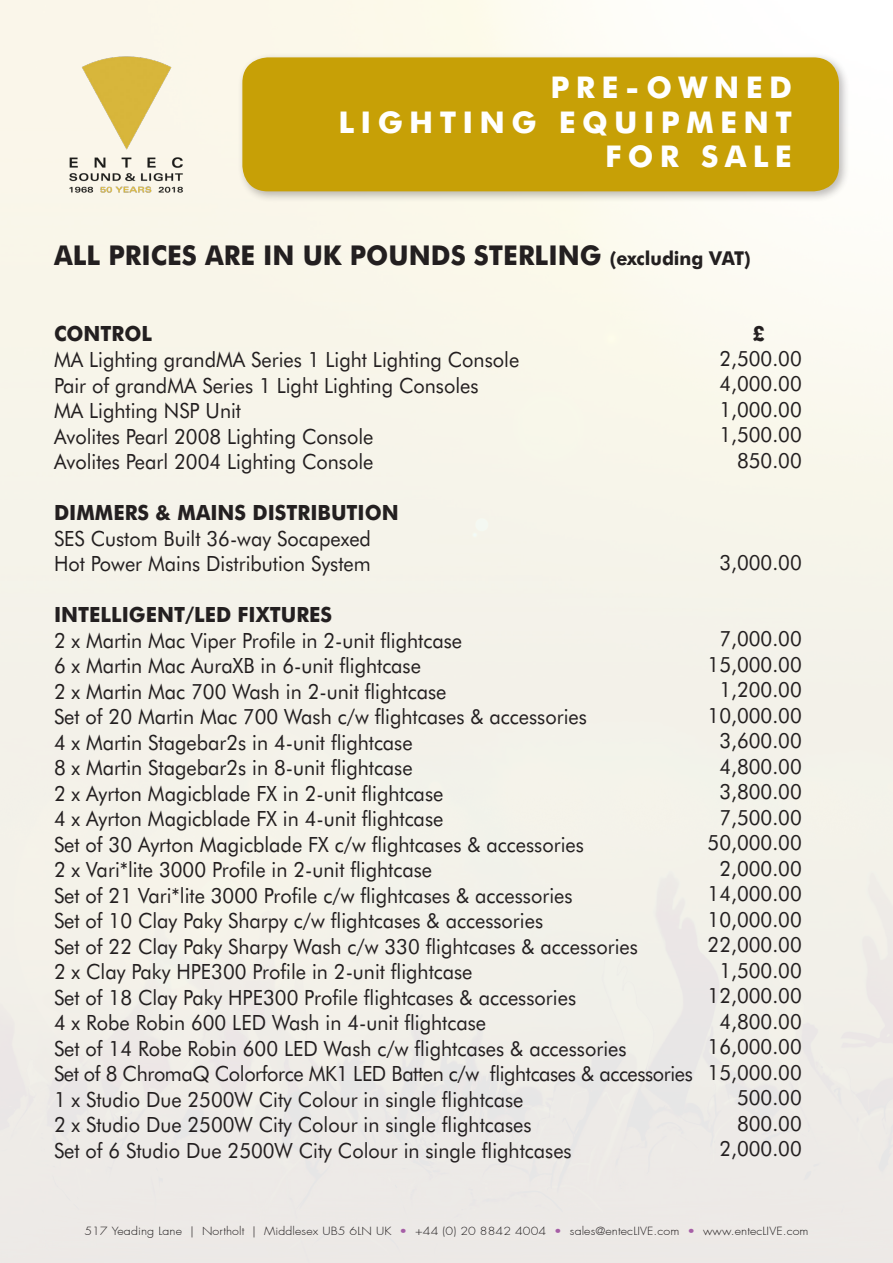
<style>
.page{position:relative;width:893px;height:1263px;background:#fff}
.page>*{position:absolute;margin:0;border:0;box-sizing:border-box;transform-origin:0 0}
.t1{font:700 30px "Futura BT";letter-spacing:.21em;color:#fff}
.t2{font:700 27.3px "Futura BT";color:#231f20;scale:.95 1}
.t3{font:21px "Futura BT";color:#231f20;scale:.95 1}
.t4{font:21px "Futura BT";letter-spacing:-.02em;color:#231f20;scale:.95 1}
.t5{font:700 21px "Futura BT";color:#231f20;scale:.95 1}
.t6{font:300 11.1px "Futura";letter-spacing:.01em;color:#231f20;scale:1.12 1}
.s1{font-size:19.2px}
.s2{color:#a65ea6}
</style>
<div class="page">
<img style="left:54px;top:54px;width:145px;height:143px">
<div style="left:237px;top:52px;width:613px;height:151px;background:#231f20;opacity:.3"></div>
<div style="left:242px;top:57px;width:597px;height:134px;background:#c7a006;border-radius:26px"></div>
<p class="t1" style="left:551px;top:70px;width:243px">PRE-OWNED</p>
<p class="t1" style="left:338px;top:104px;width:455px">LIGHTING EQUIPMENT</p>
<p class="t1" style="left:605px;top:139px;width:188px">FOR SALE</p>
<p class="t2" style="left:54px;top:239px;width:735px">ALL PRICES ARE IN UK POUNDS STERLING <span class="s1">(excluding VAT)</span></p>
<p class="t5" style="left:54px;top:321px;width:105px">CONTROL</p>
<p class="t5" style="left:752px;top:321px;width:15px">£</p>
<p class="t3" style="left:54px;top:347px;width:491px">MA Lighting grandMA Series 1 Light Lighting Console</p>
<p class="t3" style="left:54px;top:372px;width:448px">Pair of grandMA Series 1 Light Lighting Consoles</p>
<p class="t3" style="left:54px;top:398px;width:198px">MA Lighting NSP Unit</p>
<p class="t3" style="left:54px;top:423px;width:338px">Avolites Pearl 2008 Lighting Console</p>
<p class="t3" style="left:54px;top:449px;width:338px">Avolites Pearl 2004 Lighting Console</p>
<p class="t5" style="left:54px;top:500px;width:364px">DIMMERS &amp; MAINS DISTRIBUTION</p>
<p class="t3" style="left:54px;top:525px;width:335px">SES Custom Built 36-way Socapexed</p>
<p class="t3" style="left:54px;top:551px;width:335px">Hot Power Mains Distribution System</p>
<p class="t5" style="left:54px;top:602px;width:294px">INTELLIGENT/LED FIXTURES</p>
<p class="t3" style="left:54px;top:627px;width:431px">2 x Martin Mac Viper Profile in 2-unit flightcase</p>
<p class="t3" style="left:54px;top:653px;width:388px">6 x Martin Mac AuraXB in 6-unit flightcase</p>
<p class="t3" style="left:54px;top:678px;width:415px">2 x Martin Mac 700 Wash in 2-unit flightcase</p>
<p class="t3" style="left:54px;top:704px;width:562px">Set of 20 Martin Mac 700 Wash c/w flightcases &amp; accessories</p>
<p class="t3" style="left:54px;top:729px;width:379px">4 x Martin Stagebar2s in 4-unit flightcase</p>
<p class="t3" style="left:54px;top:755px;width:379px">8 x Martin Stagebar2s in 8-unit flightcase</p>
<p class="t3" style="left:54px;top:780px;width:411px">2 x Ayrton Magicblade FX in 2-unit flightcase</p>
<p class="t3" style="left:54px;top:806px;width:411px">4 x Ayrton Magicblade FX in 4-unit flightcase</p>
<p class="t3" style="left:54px;top:831px;width:559px">Set of 30 Ayrton Magicblade FX c/w flightcases &amp; accessories</p>
<p class="t3" style="left:54px;top:857px;width:399px">2 x Vari*lite 3000 Profile in 2-unit flightcase</p>
<p class="t3" style="left:54px;top:882px;width:547px">Set of 21 Vari*lite 3000 Profile c/w flightcases &amp; accessories</p>
<p class="t3" style="left:54px;top:908px;width:516px">Set of 10 Clay Paky Sharpy c/w flightcases &amp; accessories</p>
<p class="t3" style="left:54px;top:933px;width:616px">Set of 22 Clay Paky Sharpy Wash c/w 330 flightcases &amp; accessories</p>
<p class="t3" style="left:54px;top:959px;width:442px">2 x Clay Paky HPE300 Profile in 2-unit flightcase</p>
<p class="t3" style="left:54px;top:984px;width:551px">Set of 18 Clay Paky HPE300 Profile flightcases &amp; accessories</p>
<p class="t3" style="left:54px;top:1010px;width:456px">4 x Robe Robin 600 LED Wash in 4-unit flightcase</p>
<p class="t3" style="left:54px;top:1035px;width:604px">Set of 14 Robe Robin 600 LED Wash c/w flightcases &amp; accessories</p>
<p class="t4" style="left:54px;top:1061px;width:674px">Set of 8 ChromaQ Colorforce MK1 LED Batten c/w flightcases &amp; accessories</p>
<p class="t3" style="left:54px;top:1086px;width:496px">1 x Studio Due 2500W City Colour in single flightcase</p>
<p class="t3" style="left:54px;top:1112px;width:504px">2 x Studio Due 2500W City Colour in single flightcases</p>
<p class="t3" style="left:54px;top:1137px;width:546px">Set of 6 Studio Due 2500W City Colour in single flightcases</p>
<p class="t3" style="left:719px;top:346px;width:88px">2,500.00</p>
<p class="t3" style="left:719px;top:371px;width:88px">4,000.00</p>
<p class="t3" style="left:719px;top:397px;width:88px">1,000.00</p>
<p class="t3" style="left:719px;top:422px;width:88px">1,500.00</p>
<p class="t3" style="left:737px;top:448px;width:70px">850.00</p>
<p class="t3" style="left:719px;top:550px;width:88px">3,000.00</p>
<p class="t3" style="left:719px;top:626px;width:88px">7,000.00</p>
<p class="t3" style="left:708px;top:652px;width:101px">15,000.00</p>
<p class="t3" style="left:719px;top:677px;width:88px">1,200.00</p>
<p class="t3" style="left:708px;top:703px;width:101px">10,000.00</p>
<p class="t3" style="left:719px;top:728px;width:88px">3,600.00</p>
<p class="t3" style="left:719px;top:754px;width:88px">4,800.00</p>
<p class="t3" style="left:719px;top:779px;width:88px">3,800.00</p>
<p class="t3" style="left:719px;top:805px;width:88px">7,500.00</p>
<p class="t3" style="left:708px;top:830px;width:101px">50,000.00</p>
<p class="t3" style="left:719px;top:856px;width:88px">2,000.00</p>
<p class="t3" style="left:708px;top:881px;width:101px">14,000.00</p>
<p class="t3" style="left:708px;top:907px;width:101px">10,000.00</p>
<p class="t3" style="left:708px;top:932px;width:101px">22,000.00</p>
<p class="t3" style="left:719px;top:958px;width:88px">1,500.00</p>
<p class="t3" style="left:708px;top:983px;width:101px">12,000.00</p>
<p class="t3" style="left:719px;top:1009px;width:88px">4,800.00</p>
<p class="t3" style="left:708px;top:1034px;width:101px">16,000.00</p>
<p class="t3" style="left:708px;top:1060px;width:101px">15,000.00</p>
<p class="t3" style="left:737px;top:1085px;width:70px">500.00</p>
<p class="t3" style="left:737px;top:1111px;width:70px">800.00</p>
<p class="t3" style="left:719px;top:1136px;width:88px">2,000.00</p>
<p class="t6" style="left:84px;top:1224px;width:648px">517 Yeading Lane | Northolt | Middlesex UB5 6LN UK <span class="s2">•</span> +44 (0) 20 8842 4004 <span class="s2">•</span> sales@entecLIVE.com <span class="s2">•</span> www.entecLIVE.com</p>
</div>
